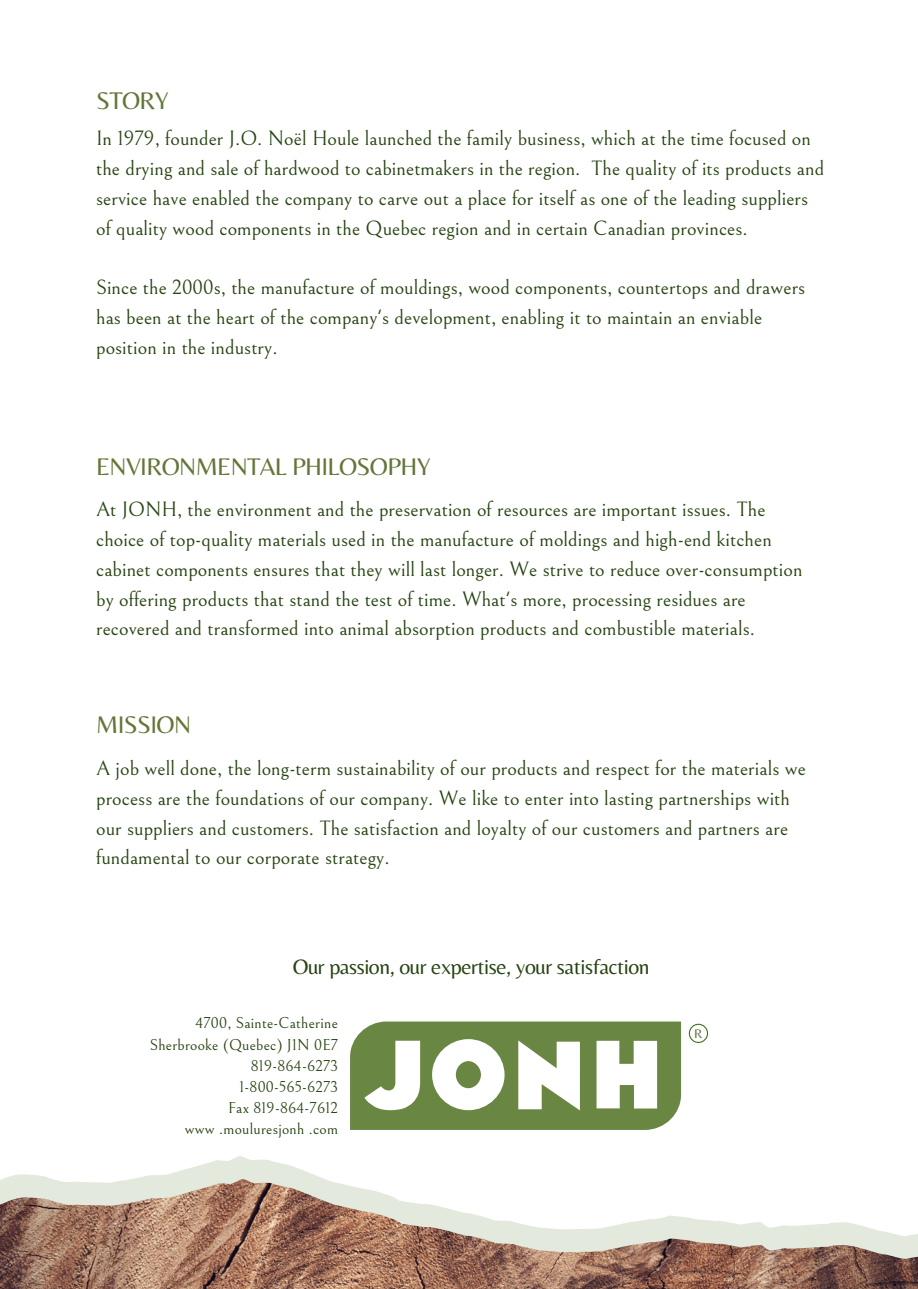
<style>
.page{position:relative;width:918px;height:1289px;background:#fff}
.page>*{position:absolute;margin:0;border:0;box-sizing:border-box;transform-origin:0 0}
.t1{font:25.05px "Belleza";letter-spacing:-.025em;color:#637638}
.t2{font:21.75px "Belleza";letter-spacing:-.02em;color:#274412}
.t3{font:20.55px/29.8px "Bellefair";color:#274412}
.t4{font:15.6px "Bellefair";letter-spacing:.015em;color:#274412}
.t5{font:13.05px "Belleza";color:#637638}
</style>
<div class="page">
<img style="left:0;top:1232px;width:918px;height:56px">
<svg style="left:0;top:1022px;width:885px;height:210px"></svg>
<svg style="left:350px;top:1021px;width:331px;height:108px"></svg>
<svg style="left:689px;top:1023px;width:19px;height:19px"></svg>
<p class="t1" style="left:96px;top:85px;width:74px">STORY</p>
<h2 class="t3" style="left:96px;top:124px;width:730px">In 1979, founder J.O. Noël Houle launched the family business, which at the time focused on the drying and sale of hardwood to cabinetmakers in the region. The quality of its products and service have enabled the company to carve out a place for itself as one of the leading suppliers of quality wood components in the Quebec region and in certain Canadian provinces.</h2>
<h1 class="t3" style="left:96px;top:273px;width:711px">Since the 2000s, the manufacture of mouldings, wood components, countertops and drawers has been at the heart of the company's development, enabling it to maintain an enviable position in the industry.</h1>
<p class="t1" style="left:96px;top:451px;width:336px">ENVIRONMENTAL PHILOSOPHY</p>
<h2 class="t3" style="left:96px;top:495px;width:708px">At JONH, the environment and the preservation of resources are important issues. The choice of top-quality materials used in the manufacture of moldings and high-end kitchen cabinet components ensures that they will last longer. We strive to reduce over-consumption by offering products that stand the test of time. What's more, processing residues are recovered and transformed into animal absorption products and combustible materials.</h2>
<p class="t1" style="left:96px;top:709px;width:97px">MISSION</p>
<p class="t3" style="left:96px;top:753px;width:711px">A job well done, the long-term sustainability of our products and respect for the materials we process are the foundations of our company. We like to enter into lasting partnerships with our suppliers and customers. The satisfaction and loyalty of our customers and partners are fundamental to our corporate strategy.</p>
<h2 class="t2" style="left:293px;top:953px;width:358px">Our passion, our expertise, your satisfaction</h2>
<h1 class="t4" style="left:195px;top:1014px;width:144px">4700, Sainte-Catherine</h1>
<h2 class="t4" style="left:150px;top:1035px;width:190px">Sherbrooke (Quebec) J1N 0E7</h2>
<h2 class="t4" style="left:251px;top:1056px;width:89px">819-864-6273</h2>
<p class="t4" style="left:239px;top:1078px;width:100px">1-800-565-6273</p>
<p class="t4" style="left:228px;top:1099px;width:111px">Fax 819-864-7612</p>
<p class="t4" style="left:185px;top:1120px;width:155px">www .mouluresjonh .com</p>
<p class="t5" style="left:694px;top:1025px;width:10px">R</p>
</div>
